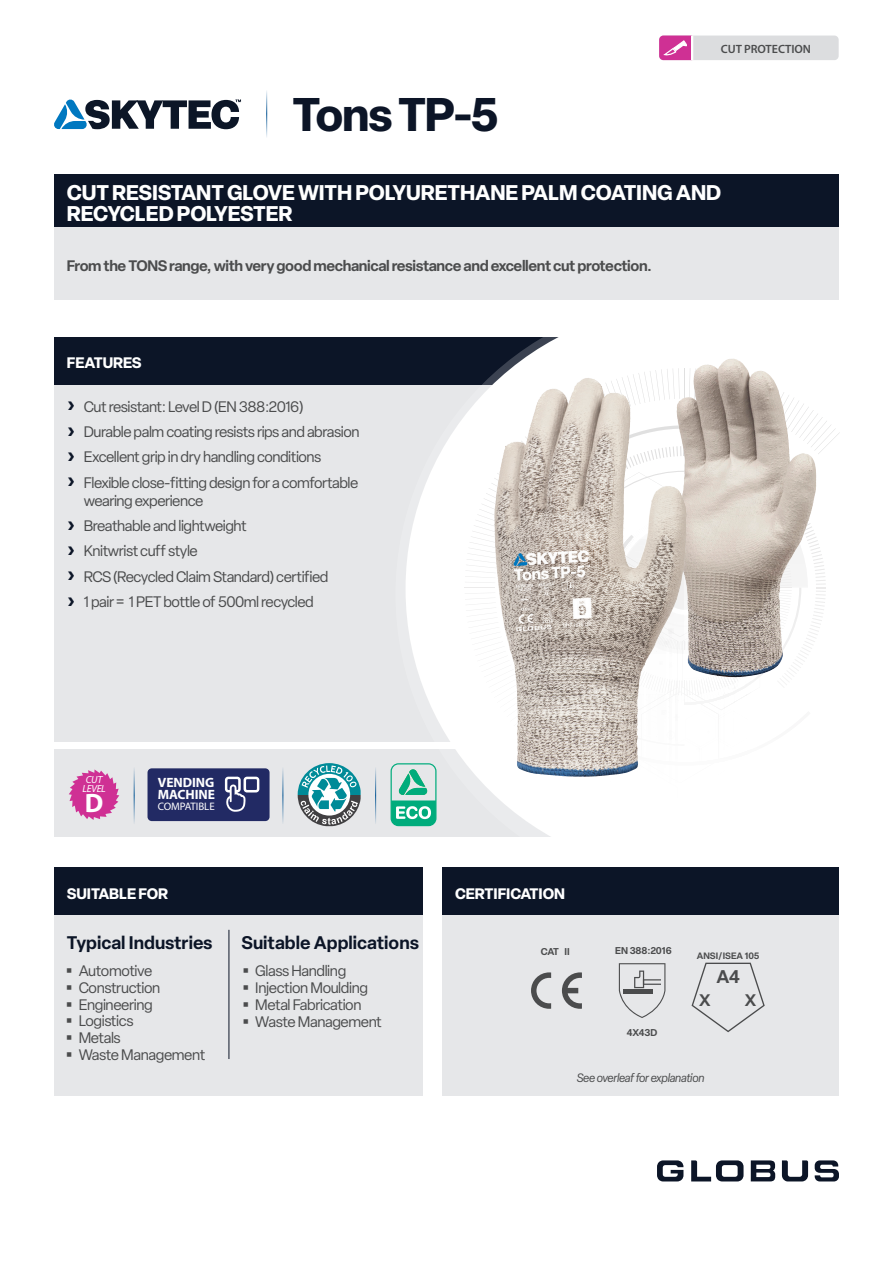
<style>
.page{position:relative;width:893px;height:1263px;background:#fff}
.page>*{position:absolute;margin:0;border:0;box-sizing:border-box;transform-origin:0 0}
.PRODUCT_NAME{font:700 46.5px "Elza";letter-spacing:-.03em;color:#0c1527}
.t1{font:700 26.7px "Myriad Pro";color:#fff}
.SHORT_DESCRIPTION{font:700 21px/21px "Elza";letter-spacing:-.005em;color:#fff}
.CERTIFICATION_TEXT{font:600 18.15px "Elza";color:#4b4c4d}
.PANEL_SUB-HEAD{font:600 18px "Elza";color:#0c1527}
.CERTIFICATION_TEXT-2{font:600 16.5px "Elza";color:#4b4c4d}
.t2{font:15px/18px "Elza";letter-spacing:-.03em;color:#4b4c4d}
.LONG_DESCRIPTION{font:600 15px "Elza";letter-spacing:-.025em;color:#4b4c4d}
.PANEL_HEADING{font:700 15px "Elza";letter-spacing:-.005em;color:#fff}
.t3{font:700 13.5px/12px "Myriad Pro";letter-spacing:-.005em;color:#fff}
.t4{font:600 12px "Myriad Pro";letter-spacing:-.005em;color:#4b4c4d}
.t5{font:italic 12px "Elza";letter-spacing:-.025em;color:#4b4c4d}
.t6{font:10.8px "Myriad Pro";letter-spacing:-.005em;color:#fff}
.t7{font:italic 10.35px "Myriad Pro";letter-spacing:-.025em;color:#fff}
.CERTIFICATION_TEXT-3{font:600 9.75px "Elza";letter-spacing:-.005em;color:#4b4c4d}
.CERTIFICATION_TEXT-4{font:600 9.15px "Elza";color:#4b4c4d}
</style>
<div class="page">
<div style="left:54px;top:749px;width:580px;height:88px;background:#e6e7e9"></div>
<div style="left:54px;top:385px;width:778px;height:357px;background:#e6e7e9"></div>
<div style="left:54px;top:337px;width:586px;height:48px;background:#0c1527"></div>
<div style="left:54px;top:915px;width:368px;height:181px;background:#e6e7e9"></div>
<hr style="left:229px;top:930px;width:1px;height:129px;background:#0c1527">
<div style="left:54px;top:867px;width:368px;height:48px;background:#0c1527"></div>
<div style="left:442px;top:867px;width:397px;height:48px;background:#0c1527"></div>
<svg style="left:397px;top:337px;width:349px;height:500px;fill:#fff"></svg>
<div style="left:635px;top:660px;width:9px;height:178px;background:#fff"></div>
<div style="left:618px;top:584px;width:18px;height:254px;background:#fff"></div>
<hr style="left:675px;top:678px;width:3px;height:160px;background:#231f20">
<hr style="left:669px;top:629px;width:3px;height:209px;background:#231f20">
<div style="left:658px;top:641px;width:8px;height:197px;background:#fff"></div>
<div style="left:646px;top:634px;width:18px;height:204px;background:#fff"></div>
<svg style="left:465px;top:368px;width:375px;height:450px"></svg>
<hr style="left:734px;top:579px;width:1px;height:128px;background:#231f20;border-radius:50%">
<hr style="left:733px;top:584px;width:1px;height:160px;background:#231f20;border-radius:50%">
<svg style="left:569px;top:539px;width:114px;height:115px;background:#c2b8af"></svg>
<div style="left:634px;top:695px;width:114px;height:114px;background:#fff;border-radius:50%"></div>
<svg style="left:54px;top:100px;width:187px;height:29px"></svg>
<hr style="left:266px;top:88px;width:1px;height:50px;background:#005292">
<div style="left:54px;top:174px;width:785px;height:53px;background:#0c1527"></div>
<div style="left:442px;top:915px;width:397px;height:181px;background:#e6e7e9"></div>
<div style="left:659px;top:36px;width:180px;height:24px;background:#dcdddf;border-radius:4px"></div>
<svg style="left:659px;top:36px;width:34px;height:24px"></svg>
<svg style="left:782px;top:1160px;width:26px;height:21px"></svg>
<svg style="left:691px;top:1160px;width:52px;height:21px"></svg>
<svg style="left:751px;top:1160px;width:24px;height:21px"></svg>
<svg style="left:657px;top:1160px;width:26px;height:21px"></svg>
<svg style="left:815px;top:1160px;width:24px;height:21px"></svg>
<div style="left:54px;top:227px;width:785px;height:73px;background:#e6e7e9"></div>
<hr style="left:134px;top:765px;width:1px;height:59px;background:#005292">
<hr style="left:283px;top:765px;width:1px;height:59px;background:#005292">
<hr style="left:375px;top:765px;width:1px;height:59px;background:#005292">
<svg style="left:69px;top:769px;width:50px;height:51px"></svg>
<div style="left:148px;top:768px;width:122px;height:53px;background:#222a64;border-radius:4px"></div>
<svg style="left:225px;top:776px;width:34px;height:36px"></svg>
<svg style="left:298px;top:795px;width:63px;height:31px"></svg>
<svg style="left:298px;top:763px;width:63px;height:32px"></svg>
<svg style="left:301px;top:765px;width:57px;height:60px"></svg>
<svg style="left:391px;top:763px;width:45px;height:63px"></svg>
<svg style="left:562px;top:972px;width:20px;height:37px"></svg>
<svg style="left:531px;top:972px;width:20px;height:37px"></svg>
<svg style="left:619px;top:963px;width:46px;height:55px"></svg>
<img style="left:693px;top:359px;width:40px;height:41px">
<img style="left:541px;top:378px;width:46px;height:25px">
<svg style="left:691px;top:963px;width:74px;height:69px"></svg>
<p class="PRODUCT_NAME" style="left:292px;top:81px;width:208px">Tons TP-5</p>
<p class="t4" style="left:744px;top:39px;width:92px">CUT PROTECTION</p>
<p class="t4" style="left:721px;top:41px;width:92px">CUT PROTECTION</p>
<p class="SHORT_DESCRIPTION" style="left:67px;top:182px;width:656px">CUT RESISTANT GLOVE WITH POLYURETHANE PALM COATING AND<br>RECYCLED POLYESTER</p>
<p class="LONG_DESCRIPTION" style="left:67px;top:255px;width:587px">From the TONS range, with very good mechanical resistance and excellent cut protection.</p>
<p class="PANEL_HEADING" style="left:67px;top:352px;width:76px">FEATURES</p>
<p class="t2" style="left:84px;top:398px;width:221px">Cut resistant: Level D (EN 388:2016)</p>
<p class="t2" style="left:84px;top:423px;width:277px">Durable palm coating resists rips and abrasion</p>
<p class="t2" style="left:84px;top:448px;width:239px">Excellent grip in dry handling conditions</p>
<p class="t2" style="left:84px;top:473px;width:276px">Flexible close-fitting design for a comfortable wearing experience</p>
<p class="t2" style="left:84px;top:517px;width:164px">Breathable and lightweight</p>
<p class="t2" style="left:84px;top:542px;width:116px">Knitwrist cuff style</p>
<p class="t2" style="left:84px;top:567px;width:246px">RCS (Recycled Claim Standard) certified</p>
<p class="t2" style="left:84px;top:593px;width:232px">1 pair = 1 PET bottle of 500ml recycled</p>
<p class="t7" style="left:86px;top:773px;width:18px">CUT</p>
<p class="t7" style="left:82px;top:782px;width:25px">LEVEL</p>
<p class="t1" style="left:85px;top:785px;width:20px">D</p>
<p class="t3" style="left:158px;top:776px;width:59px">VENDING<br>MACHINE</p>
<p class="t6" style="left:158px;top:800px;width:58px">COMPATIBLE</p>
<p class="PANEL_HEADING" style="left:67px;top:882px;width:103px">SUITABLE FOR</p>
<p class="PANEL_HEADING" style="left:455px;top:882px;width:111px">CERTIFICATION</p>
<p class="PANEL_SUB-HEAD" style="left:67px;top:930px;width:147px">Typical Industries</p>
<p class="PANEL_SUB-HEAD" style="left:241px;top:930px;width:179px">Suitable Applications</p>
<p class="t2" style="left:79px;top:961px;width:75px">Automotive</p>
<p class="t2" style="left:79px;top:978px;width:83px">Construction</p>
<p class="t2" style="left:79px;top:995px;width:76px">Engineering</p>
<p class="t2" style="left:79px;top:1012px;width:56px">Logistics</p>
<p class="t2" style="left:79px;top:1029px;width:44px">Metals</p>
<p class="t2" style="left:79px;top:1046px;width:128px">Waste Management</p>
<p class="t2" style="left:255px;top:961px;width:92px">Glass Handling</p>
<p class="t2" style="left:255px;top:978px;width:114px">Injection Moulding</p>
<p class="t2" style="left:255px;top:995px;width:108px">Metal Fabrication</p>
<p class="t2" style="left:255px;top:1012px;width:128px">Waste Management</p>
<p class="CERTIFICATION_TEXT-3" style="left:541px;top:945px;width:20px">CAT</p>
<p class="CERTIFICATION_TEXT-3" style="left:564px;top:945px;width:7px">II</p>
<p class="CERTIFICATION_TEXT-3" style="left:615px;top:944px;width:58px">EN 388:2016</p>
<p class="CERTIFICATION_TEXT-4" style="left:697px;top:949px;width:64px">ANSI/ISEA 105</p>
<p class="CERTIFICATION_TEXT" style="left:716px;top:964px;width:25px">A4</p>
<p class="CERTIFICATION_TEXT-2" style="left:699px;top:988px;width:13px">X</p>
<p class="CERTIFICATION_TEXT-2" style="left:745px;top:988px;width:13px">X</p>
<p class="CERTIFICATION_TEXT-3" style="left:627px;top:1025px;width:32px">4X43D</p>
<p class="t5" style="left:577px;top:1070px;width:129px">See overleaf for explanation</p>
</div>
